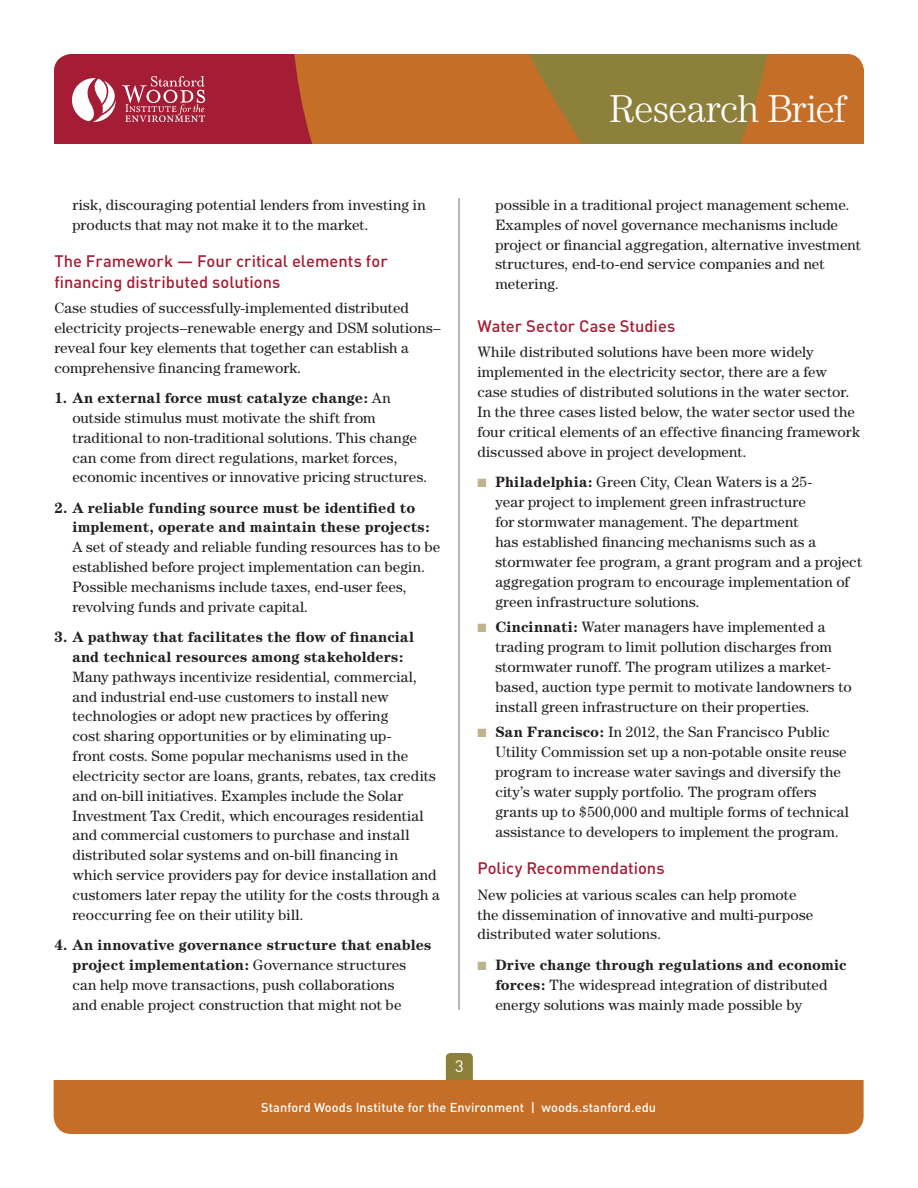
<style>
.page{position:relative;width:918px;height:1188px;background:#fff}
.page>*{position:absolute;margin:0;border:0;box-sizing:border-box;transform-origin:0 0}
.t1{font:300 39px "Century";letter-spacing:-.025em;color:#fff}
.t2{font:500 16.5px/21.3px "DIN";color:#a41d35}
.t3{font:16.5px "DIN";color:#fff}
.t4{font:15px/20px "Century";letter-spacing:.01em;color:#231f20}
.t5{font:700 15px/19.8px "Century";letter-spacing:.01em;color:#231f20}
.t6{font:500 12.75px "DIN";letter-spacing:.01em;color:#fff}
.t7{font:12px "Zapf Dingbats ITC";color:#bdb38c}
.s1{font-weight:700}
.s2{color:#bdb38c}
</style>
<div class="page">
<svg style="left:54px;top:54px;width:810px;height:90px;background:#af5f36"></svg>
<div style="left:54px;top:1080px;width:810px;height:54px;background:#c56e28"></div>
<svg style="left:446px;top:1053px;width:27px;height:27px"></svg>
<hr style="left:459px;top:198px;width:1px;height:812px;background:#707171">
<h1 class="t1" style="left:610px;top:86px;width:238px">Research Brief</h1>
<p class="t4" style="left:72px;top:195px;width:355px">risk, discouraging potential lenders from investing in products that may not make it to the market.</p>
<p class="t2" style="left:54px;top:250px;width:335px">The Framework — Four critical elements for financing distributed solutions</p>
<p class="t4" style="left:54px;top:298px;width:388px">Case studies of successfully-implemented distributed electricity projects–renewable energy and DSM solutions– reveal four key elements that together can establish a comprehensive financing framework.</p>
<p class="t4" style="left:72px;top:388px;width:356px;text-indent:-18px"><span class="s1">1. An external force must catalyze change:</span> An outside stimulus must motivate the shift from traditional to non-traditional solutions. This change can come from direct regulations, market forces, economic incentives or innovative pricing structures.</p>
<p class="t5" style="left:72px;top:497px;width:359px;text-indent:-18px">2. A reliable funding source must be identified to implement, operate and maintain these projects:</p>
<p class="t4" style="left:72px;top:537px;width:369px">A set of steady and reliable funding resources has to be established before project implementation can begin.<br>Possible mechanisms include taxes, end-user fees, revolving funds and private capital.</p>
<p class="t5" style="left:54px;top:627px;width:361px;text-align:center">3. A pathway that facilitates the flow of financial and technical resources among stakeholders:</p>
<p class="t4" style="left:72px;top:667px;width:369px">Many pathways incentivize residential, commercial, and industrial end-use customers to install new technologies or adopt new practices by offering<br>cost sharing opportunities or by eliminating up-<br>front costs. Some popular mechanisms used in the electricity sector are loans, grants, rebates, tax credits and on-bill initiatives. Examples include the Solar Investment Tax Credit, which encourages residential and commercial customers to purchase and install distributed solar systems and on-bill financing in which service providers pay for device installation and customers later repay the utility for the costs through a reoccurring fee on their utility bill.</p>
<p class="t4" style="left:72px;top:935px;width:361px;text-indent:-18px"><span class="s1">4. An innovative governance structure that enables project implementation:</span> Governance structures can help move transactions, push collaborations<br>and enable project construction that might not be</p>
<p class="t4" style="left:495px;top:194px;width:367px">possible in a traditional project management scheme.<br>Examples of novel governance mechanisms include project or financial aggregation, alternative investment structures, end-to-end service companies and net metering.</p>
<p class="t2" style="left:477px;top:315px;width:199px">Water Sector Case Studies</p>
<p class="t4" style="left:477px;top:342px;width:384px">While distributed solutions have been more widely implemented in the electricity sector, there are a few case studies of distributed solutions in the water sector.<br>In the three cases listed below, the water sector used the four critical elements of an effective financing framework discussed above in project development.</p>
<p class="t4" style="left:495px;top:472px;width:368px;text-indent:-18px"><span class="s2">■</span> <span class="s1">Philadelphia:</span> Green City, Clean Waters is a 25-<br>year project to implement green infrastructure<br>for stormwater management. The department<br>has established financing mechanisms such as a stormwater fee program, a grant program and a project aggregation program to encourage implementation of green infrastructure solutions.</p>
<p class="t4" style="left:495px;top:617px;width:358px;text-indent:-18px"><span class="s2">■</span> <span class="s1">Cincinnati:</span> Water managers have implemented a trading program to limit pollution discharges from stormwater runoff. The program utilizes a market&shy;based, auction type permit to motivate landowners to install green infrastructure on their properties.</p>
<p class="t4" style="left:495px;top:722px;width:355px;text-indent:-18px"><span class="s2">■</span> <span class="s1">San Francisco:</span> In 2012, the San Francisco Public Utility Commission set up a non-potable onsite reuse program to increase water savings and diversify the city’s water supply portfolio. The program offers grants up to $500,000 and multiple forms of technical assistance to developers to implement the program.</p>
<p class="t2" style="left:477px;top:857px;width:189px">Policy Recommendations</p>
<p class="t4" style="left:477px;top:884px;width:338px">New policies at various scales can help promote the dissemination of innovative and multi-purpose distributed water solutions.</p>
<p class="t7" style="left:487px;top:960px;width:5px">■</p>
<p class="t4" style="left:495px;top:955px;width:353px;text-indent:-18px"><span class="s2">■</span> <span class="s1">Drive change through regulations and economic forces:</span> The widespread integration of distributed energy solutions was mainly made possible by</p>
<p class="t3" style="left:455px;top:1056px;width:10px">3</p>
<p class="t6" style="left:261px;top:1100px;width:396px">Stanford Woods Institute for the Environment | woods.stanford.edu</p>
</div>
